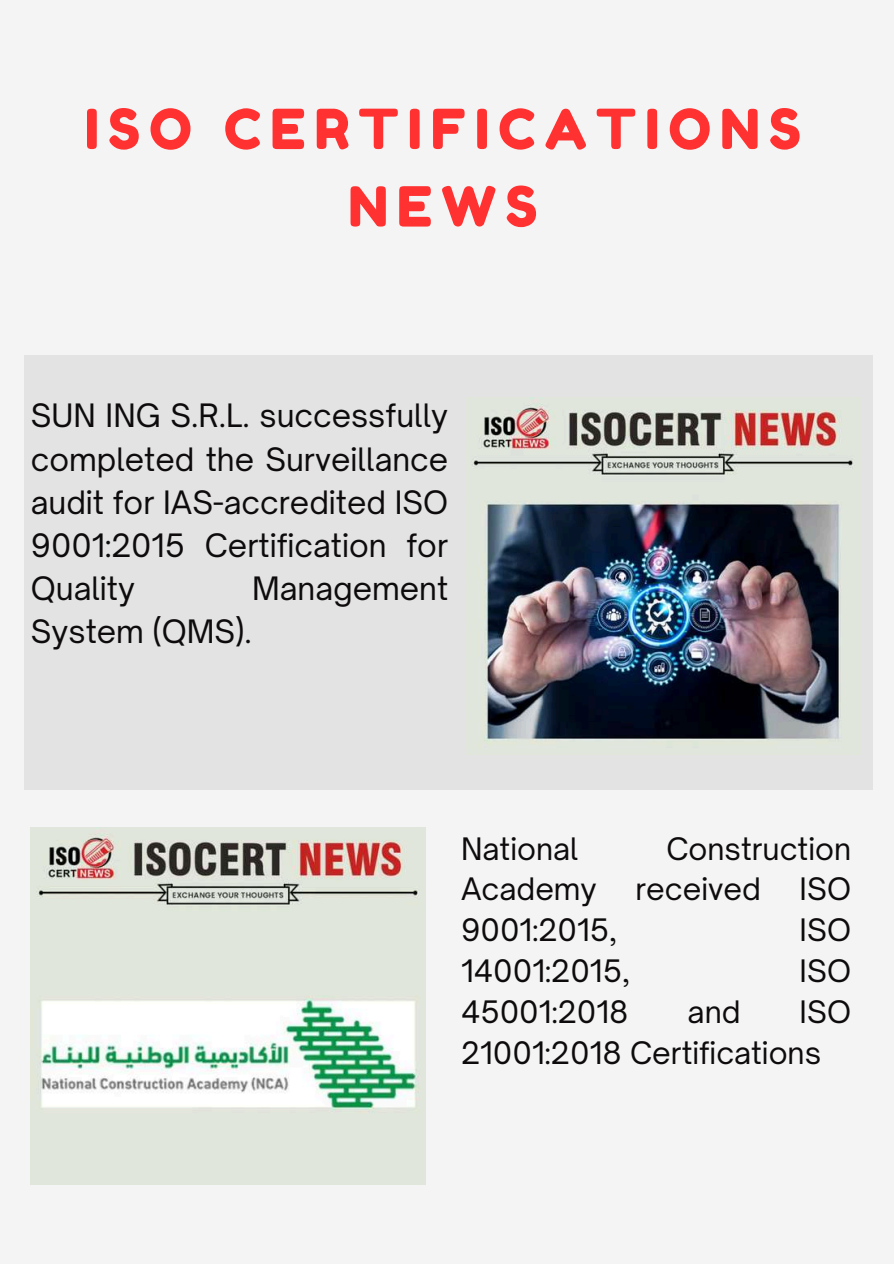
<style>
.page{position:relative;width:894px;height:1264px;background:#fff}
.page>*{position:absolute;margin:0;border:0;box-sizing:border-box;transform-origin:0 0}
.t1{font:55.05px/77.4px "Fredoka One";letter-spacing:.165em;color:#ff3131;text-align:center}
.t2{font:30.9px/43.2px "Open Sauce One";color:#0e0b0c;text-align:justify}
.t3{font:29.7px/40.8px "Open Sauce One";color:#0e0b0c}
</style>
<div class="page">
<div style="left:0;top:0;width:893px;height:1263px;background:#f4f4f4"></div>
<img style="left:31px;top:827px;width:395px;height:357px">
<div style="left:24px;top:355px;width:848px;height:434px;background:#e3e3e3"></div>
<img style="left:471px;top:397px;width:382px;height:351px">
<h1 class="t1" style="left:85px;top:90px;width:717px">ISO CERTIFICATIONS<br>NEWS</h1>
<p class="t2" style="left:31px;top:394px;width:419px">SUN ING S.R.L. successfully completed the Surveillance audit for IAS-accredited ISO 9001:2015 Certification for Quality</p>
<p class="t2" style="left:252px;top:566px;width:197px">Management</p>
<p class="t2" style="left:31px;top:609px;width:222px">System (QMS).</p>
<p class="t3" style="left:461px;top:828px;width:119px">National</p>
<p class="t3" style="left:666px;top:828px;width:186px">Construction</p>
<p class="t3" style="left:461px;top:868px;width:137px">Academy</p>
<p class="t3" style="left:635px;top:868px;width:127px">received</p>
<p class="t3" style="left:799px;top:868px;width:53px">ISO</p>
<p class="t3" style="left:461px;top:909px;width:158px">9001:2015,</p>
<p class="t3" style="left:799px;top:909px;width:53px">ISO</p>
<p class="t3" style="left:461px;top:950px;width:170px">14001:2015,</p>
<p class="t3" style="left:799px;top:950px;width:53px">ISO</p>
<p class="t3" style="left:461px;top:991px;width:169px">45001:2018</p>
<p class="t3" style="left:687px;top:991px;width:54px">and</p>
<p class="t3" style="left:461px;top:991px;width:391px;text-indent:338px">ISO<br>21001:2018 Certifications</p>
</div>
